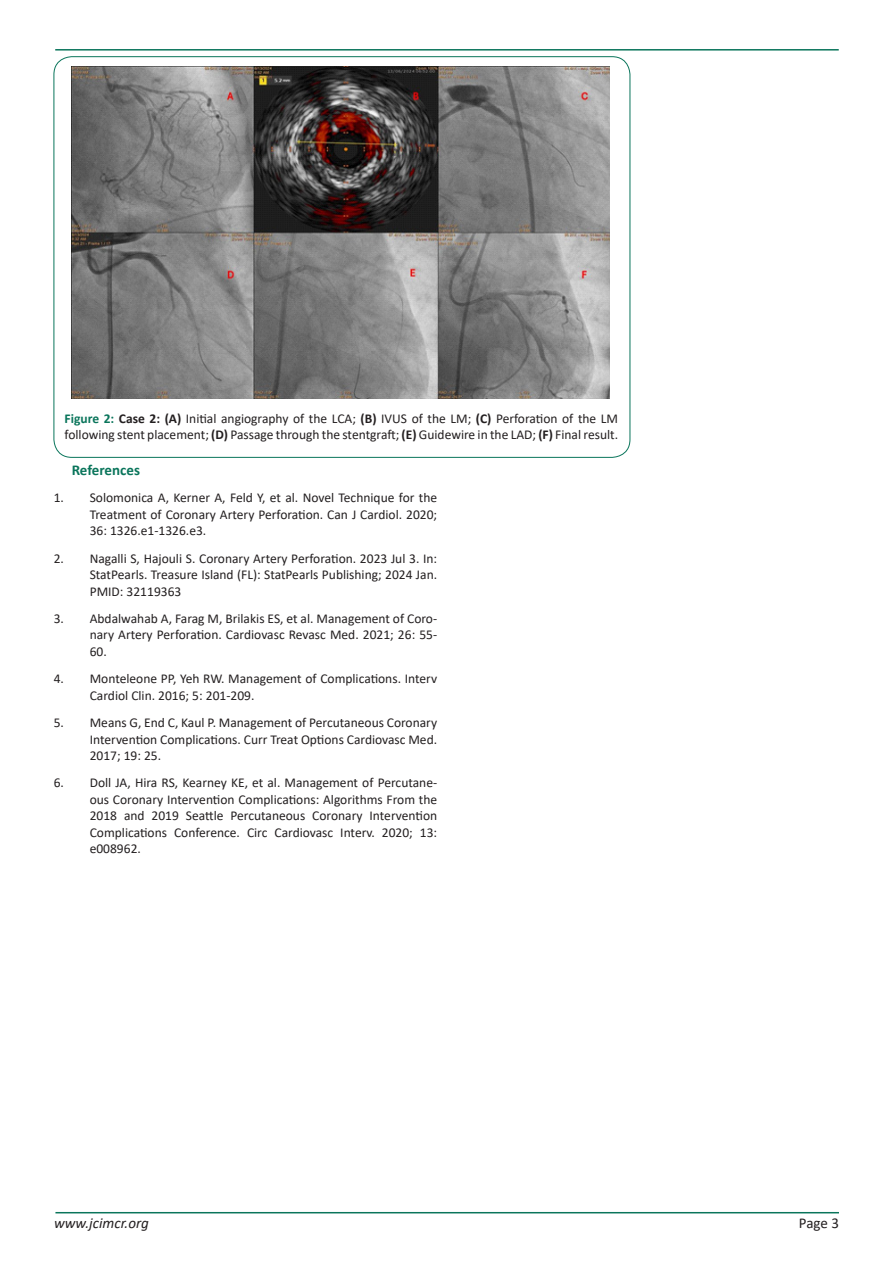
<style>
.page{position:relative;width:893px;height:1263px;background:#fff}
.page>*{position:absolute;margin:0;border:0;box-sizing:border-box;transform-origin:0 0}
.t1{font:italic 15px "Calibri";color:#231f20}
.t2{font:700 15px "Calibri";color:#0a755b}
.t3{font:15px "Calibri";color:#231f20}
.t4{font:13.5px/16.5px "Calibri";color:#231f20;text-align:justify}
.s1{font-weight:700;color:#0a755b}
.s2{font-weight:700}
</style>
<div class="page">
<hr style="left:55px;top:1212px;width:784px;height:1px;background:#0a755b">
<hr style="left:55px;top:49px;width:784px;height:2px;background:#0a755b">
<img style="left:72px;top:66px;width:538px;height:332px">
<p class="t4" style="left:65px;top:409px;width:555px"><span class="s1">Figure 2:</span> <span class="s2">Case 2: (A)</span> Initial angiography of the LCA; <span class="s2">(B)</span> IVUS of the LM; <span class="s2">(C)</span> Perforation of the LM following stent placement; <span class="s2">(D)</span> Passage through the stentgraft; <span class="s2">(E)</span> Guidewire in the LAD; <span class="s2">(F)</span> Final result.</p>
<p class="t2" style="left:72px;top:459px;width:70px">References</p>
<p class="t4" style="left:90px;top:489px;width:349px;text-indent:-36px">1. Solomonica A, Kerner A, Feld Y, et al. Novel Technique for the Treatment of Coronary Artery Perforation. Can J Cardiol. 2020; 36: 1326.e1-1326.e3.</p>
<p class="t4" style="left:90px;top:550px;width:349px;text-indent:-36px">2. Nagalli S, Hajouli S. Coronary Artery Perforation. 2023 Jul 3. In:<br>StatPearls. Treasure Island (FL): StatPearls Publishing; 2024 Jan.<br>PMID: 32119363</p>
<p class="t4" style="left:90px;top:610px;width:349px;text-indent:-36px">3. Abdalwahab A, Farag M, Brilakis ES, et al. Management of Coro&shy;nary Artery Perforation. Cardiovasc Revasc Med. 2021; 26: 55- 60.</p>
<p class="t4" style="left:90px;top:670px;width:349px;text-indent:-36px">4. Monteleone PP, Yeh RW. Management of Complications. Interv<br>Cardiol Clin. 2016; 5: 201-209.</p>
<p class="t4" style="left:90px;top:714px;width:349px;text-indent:-36px">5. Means G, End C, Kaul P. Management of Percutaneous Coronary Intervention Complications. Curr Treat Options Cardiovasc Med.<br>2017; 19: 25.</p>
<p class="t4" style="left:90px;top:774px;width:349px;text-indent:-36px">6. Doll JA, Hira RS, Kearney KE, et al. Management of Percutane&shy;ous Coronary Intervention Complications: Algorithms From the 2018 and 2019 Seattle Percutaneous Coronary Intervention Complications Conference. Circ Cardiovasc Interv. 2020; 13: e008962.</p>
<p class="t1" style="left:54px;top:1212px;width:96px">www.jcimcr.org</p>
<p class="t3" style="left:799px;top:1212px;width:42px">Page 3</p>
</div>
